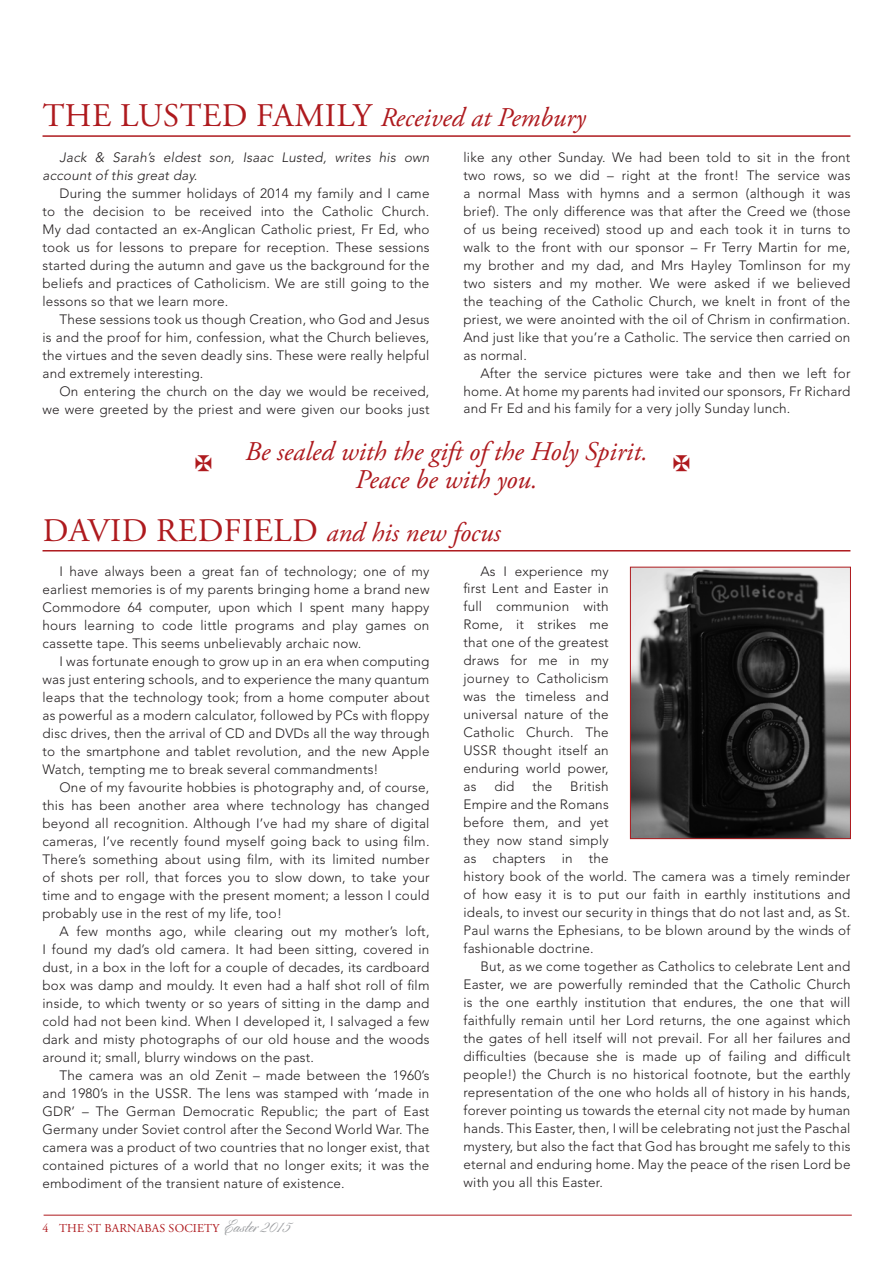
<style>
.page{position:relative;width:893px;height:1263px;background:#fff}
.page>*{position:absolute;margin:0;border:0;box-sizing:border-box;transform-origin:0 0}
.t1{font:italic 27px/28.5px "Adobe Garamond Pro";color:#ae1a1e;text-align:center}
.t2{font:300 13.5px/18px "Avenir";letter-spacing:.015em;color:#231f20;text-align:justify}
.t3{font:italic 300 13.5px/18px "Avenir";letter-spacing:.015em;color:#231f20}
.t4{font:12px "Adobe Garamond Pro";letter-spacing:.015em;color:#ae1a1e}
.s1{font-style:normal;font-size:33px}
.s2{font-family:"Cylburn";font-size:21px;color:#9d9fa2}
</style>
<div class="page">
<hr style="left:44px;top:1215px;width:808px;height:1px;background:#ae1a1e">
<hr style="left:43px;top:135px;width:807px;height:2px;background:#ae1a1e">
<hr style="left:43px;top:550px;width:807px;height:1px;background:#ae1a1e">
<img style="left:632px;top:569px;width:217px;height:268px">
<div style="left:630px;top:567px;width:221px;height:272px;border:1px solid #ae1a1e"></div>
<h1 class="t1" style="left:43px;top:104px;width:545px"><span class="s1">THE LUSTED FAMILY</span> Received at Pembury</h1>
<p class="t3" style="left:43px;top:148px;width:388px;text-indent:17px">Jack &amp; Sarah’s eldest son, Isaac Lusted, writes his own account of this great day.</p>
<p class="t2" style="left:43px;top:184px;width:388px;text-indent:17px">During the summer holidays of 2014 my family and I came to the decision to be received into the Catholic Church.<br>My dad contacted an ex-Anglican Catholic priest, Fr Ed, who took us for lessons to prepare for reception. These sessions started during the autumn and gave us the background for the beliefs and practices of Catholicism. We are still going to the lessons so that we learn more.</p>
<p class="t2" style="left:43px;top:310px;width:388px;text-indent:17px">These sessions took us though Creation, who God and Jesus is and the proof for him, confession, what the Church believes, the virtues and the seven deadly sins. These were really helpful and extremely interesting.</p>
<p class="t2" style="left:43px;top:382px;width:388px;text-align:right">On entering the church on the day we would be received, we were greeted by the priest and were given our books just</p>
<p class="t2" style="left:463px;top:148px;width:388px">like any other Sunday. We had been told to sit in the front two rows, so we did – right at the front! The service was a normal Mass with hymns and a sermon (although it was brief). The only difference was that after the Creed we (those of us being received) stood up and each took it in turns to walk to the front with our sponsor – Fr Terry Martin for me, my brother and my dad, and Mrs Hayley Tomlinson for my two sisters and my mother. We were asked if we believed the teaching of the Catholic Church, we knelt in front of the priest, we were anointed with the oil of Chrism in confirmation.<br>And just like that you’re a Catholic. The service then carried on as normal.</p>
<p class="t2" style="left:463px;top:364px;width:388px;text-indent:17px">After the service pictures were take and then we left for home. At home my parents had invited our sponsors, Fr Richard and Fr Ed and his family for a very jolly Sunday lunch.</p>
<h1 class="t1" style="left:245px;top:438px;width:404px">Be sealed with the gift of the Holy Spirit.<br>Peace be with you.</h1>
<h1 class="t1" style="left:43px;top:519px;width:459px"><span class="s1">DAVID REDFIELD</span> and his new focus</h1>
<p class="t2" style="left:43px;top:562px;width:388px;text-indent:17px">I have always been a great fan of technology; one of my earliest memories is of my parents bringing home a brand new Commodore 64 computer, upon which I spent many happy hours learning to code little programs and play games on cassette tape. This seems unbelievably archaic now.</p>
<p class="t2" style="left:43px;top:652px;width:388px;text-indent:17px">I was fortunate enough to grow up in an era when computing was just entering schools, and to experience the many quantum leaps that the technology took; from a home computer about as powerful as a modern calculator, followed by PCs with floppy disc drives, then the arrival of CD and DVDs all the way through to the smartphone and tablet revolution, and the new Apple Watch, tempting me to break several commandments!</p>
<p class="t2" style="left:43px;top:778px;width:388px;text-indent:17px">One of my favourite hobbies is photography and, of course, this has been another area where technology has changed beyond all recognition. Although I’ve had my share of digital cameras, I’ve recently found myself going back to using film.<br>There’s something about using film, with its limited number of shots per roll, that forces you to slow down, to take your time and to engage with the present moment; a lesson I could probably use in the rest of my life, too!</p>
<p class="t2" style="left:43px;top:922px;width:388px;text-indent:17px">A few months ago, while clearing out my mother’s loft, I found my dad’s old camera. It had been sitting, covered in dust, in a box in the loft for a couple of decades, its cardboard box was damp and mouldy. It even had a half shot roll of film inside, to which twenty or so years of sitting in the damp and cold had not been kind. When I developed it, I salvaged a few dark and misty photographs of our old house and the woods around it; small, blurry windows on the past.</p>
<p class="t2" style="left:43px;top:1066px;width:388px;text-indent:17px">The camera was an old Zenit – made between the 1960’s and 1980’s in the USSR. The lens was stamped with ‘made in GDR’ – The German Democratic Republic; the part of East Germany under Soviet control after the Second World War. The camera was a product of two countries that no longer exist, that contained pictures of a world that no longer exits; it was the embodiment of the transient nature of existence.</p>
<p class="t2" style="left:463px;top:562px;width:147px;text-indent:17px">As I experience my first Lent and Easter in full communion with Rome, it strikes me that one of the greatest draws for me in my journey to Catholicism was the timeless and universal nature of the Catholic Church. The USSR thought itself an enduring world power, as</p>
<p class="t2" style="left:463px;top:778px;width:388px;text-align:left;text-indent:107px">British<br>Empire and the Romans<br>before them, and yet<br>they now stand simply<br>as chapters in the<br>history book of the world. The camera was a timely reminder of how easy it is to put our faith in earthly institutions and ideals, to invest our security in things that do not last and, as St.<br>Paul warns the Ephesians, to be blown around by the winds of fashionable doctrine.</p>
<p class="t2" style="left:463px;top:958px;width:388px;text-indent:17px">But, as we come together as Catholics to celebrate Lent and Easter, we are powerfully reminded that the Catholic Church is the one earthly institution that endures, the one that will faithfully remain until her Lord returns, the one against which the gates of hell itself will not prevail. For all her failures and difficulties (because she is made up of failing and difficult people!) the Church is no historical footnote, but the earthly representation of the one who holds all of history in his hands, forever pointing us towards the eternal city not made by human hands. This Easter, then, I will be celebrating not just the Paschal mystery, but also the fact that God has brought me safely to this eternal and enduring home. May the peace of the risen Lord be with you all this Easter.</p>
<p class="t2" style="left:494px;top:778px;width:22px">did</p>
<p class="t2" style="left:532px;top:778px;width:21px">the</p>
<p class="t4" style="left:43px;top:1221px;width:249px">4 THE ST BARNABAS SOCIETY <span class="s2">Easter 2015</span></p>
</div>
